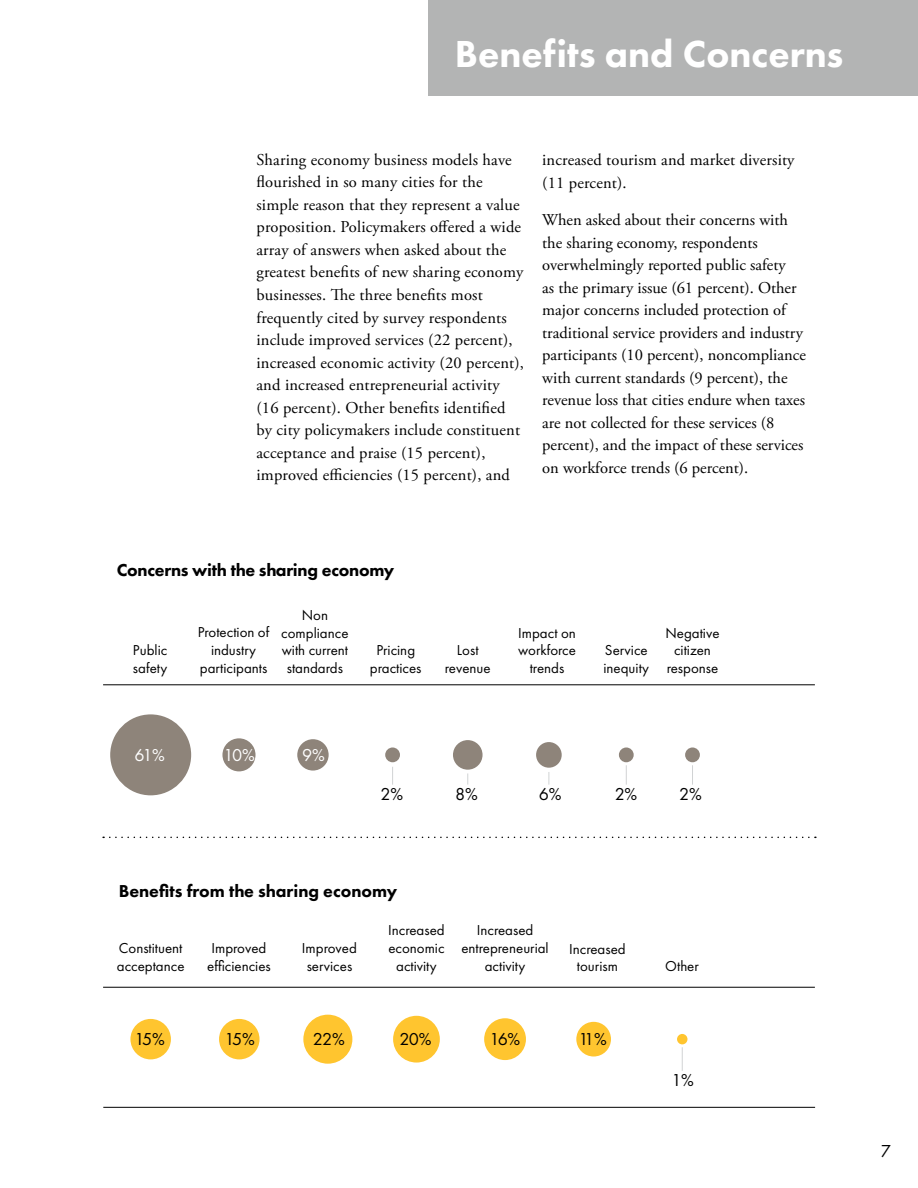
<style>
.page{position:relative;width:918px;height:1188px;background:#fff}
.page>*{position:absolute;margin:0;border:0;box-sizing:border-box;transform-origin:0 0}
.t1{font:800 39px "Futura PT";color:#fff}
.t2{font:18px "Futura PT";color:#000}
.t3{font:800 17.85px "Futura PT";letter-spacing:-.015em;color:#000}
.t4{font:17.85px "Futura PT";letter-spacing:-.13em;color:#000}
.t5{font:17.85px "Futura PT";color:#fff}
.t6{font:16.5px/22.5px "Adobe Garamond Pro";letter-spacing:.01em;color:#000}
.t7{font:14.85px/17.9px "Futura PT";color:#000;text-align:center}
</style>
<div class="page">
<div style="left:428px;top:0;width:490px;height:95px;background:#b3b4b4"></div>
<div style="left:110px;top:714px;width:81px;height:81px;background:#8e847a;border-radius:40px"></div>
<div style="left:222px;top:738px;width:34px;height:33px;background:#8e847a;border-radius:17px"></div>
<div style="left:297px;top:739px;width:32px;height:32px;background:#8e847a;border-radius:16px"></div>
<div style="left:385px;top:747px;width:15px;height:15px;background:#8e847a;border-radius:7px"></div>
<div style="left:453px;top:740px;width:30px;height:30px;background:#8e847a;border-radius:15px"></div>
<div style="left:536px;top:742px;width:26px;height:26px;background:#8e847a;border-radius:13px"></div>
<div style="left:619px;top:747px;width:15px;height:15px;background:#8e847a;border-radius:7px"></div>
<div style="left:685px;top:747px;width:15px;height:15px;background:#8e847a;border-radius:7px"></div>
<div style="left:130px;top:1019px;width:41px;height:40px;background:#ffc52f;border-radius:20px"></div>
<div style="left:219px;top:1019px;width:41px;height:40px;background:#ffc52f;border-radius:20px"></div>
<div style="left:303px;top:1015px;width:49px;height:49px;background:#ffc52f;border-radius:25px"></div>
<div style="left:393px;top:1016px;width:47px;height:47px;background:#ffc52f;border-radius:23px"></div>
<div style="left:484px;top:1018px;width:42px;height:42px;background:#ffc52f;border-radius:21px"></div>
<div style="left:576px;top:1022px;width:35px;height:35px;background:#ffc52f;border-radius:17px"></div>
<div style="left:677px;top:1034px;width:10px;height:10px;background:#ffc52f;border-radius:5px"></div>
<svg style="left:103px;top:837px;width:706px;height:1px"></svg>
<hr style="left:103px;top:684px;width:712px;height:1px;background:#000">
<hr style="left:103px;top:987px;width:712px;height:1px;background:#000">
<hr style="left:103px;top:1107px;width:712px;height:1px;background:#000">
<svg style="left:392px;top:767px;width:1px;height:18px"></svg>
<svg style="left:467px;top:773px;width:1px;height:12px"></svg>
<svg style="left:549px;top:772px;width:1px;height:13px"></svg>
<svg style="left:626px;top:765px;width:1px;height:20px"></svg>
<svg style="left:692px;top:765px;width:1px;height:20px"></svg>
<svg style="left:682px;top:1047px;width:1px;height:24px"></svg>
<h1 class="t1" style="left:455px;top:30px;width:390px">Benefits and Concerns</h1>
<p class="t6" style="left:256px;top:149px;width:269px">Sharing economy business models have flourished in so many cities for the simple reason that they represent a value proposition. Policymakers offered a wide array of answers when asked about the greatest benefits of new sharing economy businesses. The three benefits most frequently cited by survey respondents include improved services (22 percent), increased economic activity (20 percent), and increased entrepreneurial activity (16 percent). Other benefits identified by city policymakers include constituent acceptance and praise (15 percent), improved efficiencies (15 percent), and</p>
<p class="t6" style="left:542px;top:149px;width:254px">increased tourism and market diversity (11 percent).</p>
<p class="t6" style="left:542px;top:209px;width:265px">When asked about their concerns with the sharing economy, respondents overwhelmingly reported public safety<br>as the primary issue (61 percent). Other major concerns included protection of traditional service providers and industry participants (10 percent), noncompliance with current standards (9 percent), the revenue loss that cities endure when taxes are not collected for these services (8 percent), and the impact of these services on workforce trends (6 percent).</p>
<p class="t3" style="left:117px;top:559px;width:279px">Concerns with the sharing economy</p>
<p class="t7" style="left:133px;top:641px;width:36px;text-align:left">Public safety</p>
<p class="t7" style="left:198px;top:623px;width:73px">Protection of industry participants</p>
<p class="t7" style="left:281px;top:606px;width:69px">Non compliance with current standards</p>
<p class="t7" style="left:370px;top:641px;width:53px">Pricing practices</p>
<p class="t7" style="left:445px;top:641px;width:47px">Lost revenue</p>
<p class="t7" style="left:518px;top:624px;width:59px">Impact on workforce trends</p>
<p class="t7" style="left:603px;top:641px;width:47px;text-align:left">Service inequity</p>
<p class="t7" style="left:665px;top:624px;width:56px">Negative citizen response</p>
<p class="t5" style="left:134px;top:744px;width:32px">61%</p>
<p class="t5" style="left:223px;top:744px;width:33px">10%</p>
<p class="t5" style="left:302px;top:744px;width:24px">9%</p>
<p class="t4" style="left:380px;top:784px;width:24px">2%</p>
<p class="t4" style="left:539px;top:784px;width:24px">6%</p>
<p class="t4" style="left:615px;top:784px;width:24px">2%</p>
<p class="t4" style="left:455px;top:784px;width:24px">8%</p>
<p class="t4" style="left:679px;top:784px;width:24px">2%</p>
<p class="t3" style="left:119px;top:880px;width:280px">Benefits from the sharing economy</p>
<p class="t7" style="left:117px;top:939px;width:69px;text-align:left">Constituent acceptance</p>
<p class="t7" style="left:207px;top:939px;width:65px;text-align:left">Improved efficiencies</p>
<p class="t7" style="left:302px;top:939px;width:56px">Improved services</p>
<p class="t7" style="left:388px;top:921px;width:58px">Increased economic activity</p>
<p class="t7" style="left:461px;top:921px;width:89px">Increased entrepreneurial activity</p>
<p class="t7" style="left:569px;top:940px;width:58px">Increased tourism</p>
<p class="t4" style="left:134px;top:1028px;width:32px">15%</p>
<p class="t4" style="left:225px;top:1028px;width:32px">15%</p>
<p class="t4" style="left:313px;top:1028px;width:33px">22%</p>
<p class="t4" style="left:400px;top:1028px;width:34px">20%</p>
<p class="t4" style="left:490px;top:1028px;width:32px">16%</p>
<p class="t4" style="left:578px;top:1028px;width:30px">11%</p>
<p class="t7" style="left:665px;top:957px;width:35px">Other</p>
<p class="t4" style="left:671px;top:1070px;width:24px">1%</p>
<p class="t2" style="left:881px;top:1140px;width:12px">7</p>
</div>
